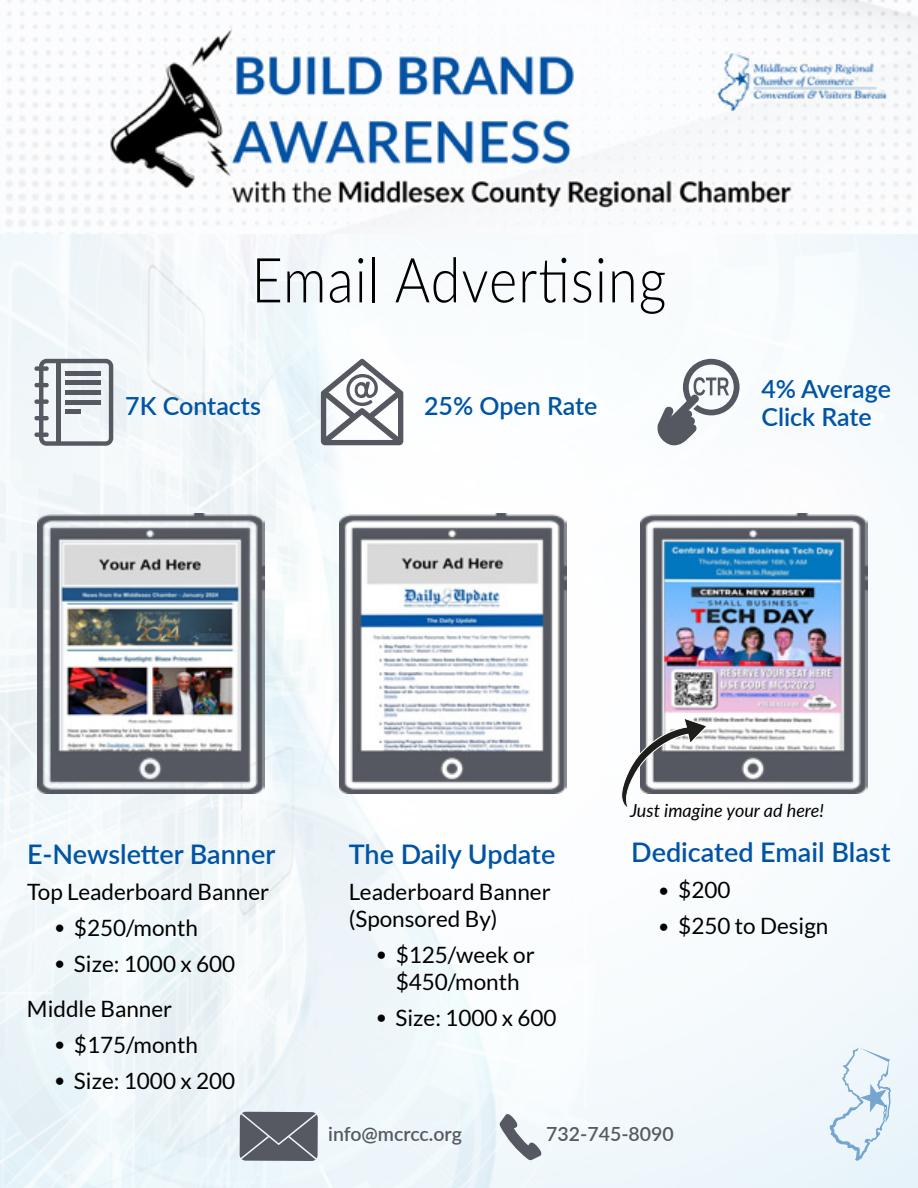
<style>
.page{position:relative;width:918px;height:1188px;background:#fff}
.page>*{position:absolute;margin:0;border:0;box-sizing:border-box;transform-origin:0 0}
.t1{font:300 62.1px "Lato";letter-spacing:.02em;color:#000;scale:.87 1}
.t2{font:600 27px "Lato";color:#0054a4}
.t3{font:600 25.05px/27.8px "Lato";color:#0054a4}
.t4{font:22.5px/27px "Lato";color:#000}
.t5{font:600 19.5px "Lato";color:#565961}
.t6{font:italic 18px "Lato";color:#000}
.s1{font-size:19.5px}
</style>
<div class="page">
<img style="left:0;top:233px;width:918px;height:955px">
<img style="left:5px;top:0;width:913px;height:233px">
<svg style="left:830px;top:1047px;width:61px;height:114px"></svg>
<svg style="left:39px;top:359px;width:74px;height:87px"></svg>
<hr style="left:56px;top:361px;width:4px;height:83px;background:#565961">
<div style="left:34px;top:366px;width:15px;height:5px;background:#565961;border-radius:2px"></div>
<hr style="left:34px;top:383px;width:15px;height:4px;background:#565961;border-radius:2px">
<div style="left:34px;top:399px;width:15px;height:5px;background:#565961;border-radius:2px"></div>
<hr style="left:34px;top:416px;width:15px;height:4px;background:#565961;border-radius:2px">
<hr style="left:34px;top:433px;width:15px;height:4px;background:#565961;border-radius:2px">
<div style="left:65px;top:371px;width:36px;height:5px;background:#565961"></div>
<hr style="left:65px;top:381px;width:36px;height:4px;background:#565961">
<div style="left:65px;top:390px;width:36px;height:5px;background:#565961"></div>
<hr style="left:65px;top:400px;width:36px;height:4px;background:#565961">
<hr style="left:65px;top:410px;width:16px;height:4px;background:#565961">
<svg style="left:321px;top:359px;width:82px;height:86px"></svg>
<svg style="left:657px;top:359px;width:83px;height:86px"></svg>
<img style="left:37px;top:513px;width:227px;height:280px">
<img style="left:339px;top:513px;width:227px;height:280px">
<img style="left:641px;top:513px;width:227px;height:280px">
<svg style="left:619px;top:717px;width:89px;height:93px"></svg>
<svg style="left:240px;top:1112px;width:78px;height:49px;background:#62656d"></svg>
<svg style="left:500px;top:1114px;width:42px;height:47px"></svg>
<h1 class="t1" style="left:252px;top:237px;width:478px">Email Advertising</h1>
<p class="t3" style="left:125px;top:391px;width:137px">7K Contacts</p>
<p class="t3" style="left:424px;top:391px;width:175px">25% Open Rate</p>
<p class="t3" style="left:761px;top:374px;width:131px">4% Average<br>Click Rate</p>
<p class="t2" style="left:27px;top:834px;width:250px">E-Newsletter Banner</p>
<p class="t4" style="left:27px;top:878px;width:244px">Top Leaderboard Banner</p>
<p class="t4" style="left:54px;top:914px;width:145px"><span class="s1">•</span> $250/month</p>
<p class="t4" style="left:27px;top:941px;width:210px;line-height:45px;text-indent:27px"><span class="s1">•</span> Size: 1000 x 600<br>Middle Banner</p>
<p class="t4" style="left:54px;top:1031px;width:145px"><span class="s1">•</span> $175/month</p>
<p class="t4" style="left:54px;top:1067px;width:183px"><span class="s1">•</span> Size: 1000 x 200</p>
<p class="t2" style="left:349px;top:834px;width:208px">The Daily Update</p>
<p class="t4" style="left:349px;top:878px;width:204px">Leaderboard Banner (Sponsored By)</p>
<p class="t4" style="left:376px;top:941px;width:161px;text-align:center"><span class="s1">•</span> $125/week or $450/month</p>
<p class="t4" style="left:376px;top:1004px;width:182px"><span class="s1">•</span> Size: 1000 x 600</p>
<p class="t6" style="left:630px;top:797px;width:195px">Just imagine your ad here!</p>
<p class="t2" style="left:631px;top:833px;width:261px">Dedicated Email Blast</p>
<p class="t4" style="left:658px;top:877px;width:74px"><span class="s1">•</span> $200</p>
<p class="t4" style="left:658px;top:913px;width:172px"><span class="s1">•</span> $250 to Design</p>
<p class="t5" style="left:328px;top:1119px;width:135px">info@mcrcc.org</p>
<p class="t5" style="left:546px;top:1119px;width:129px">732-745-8090</p>
</div>
